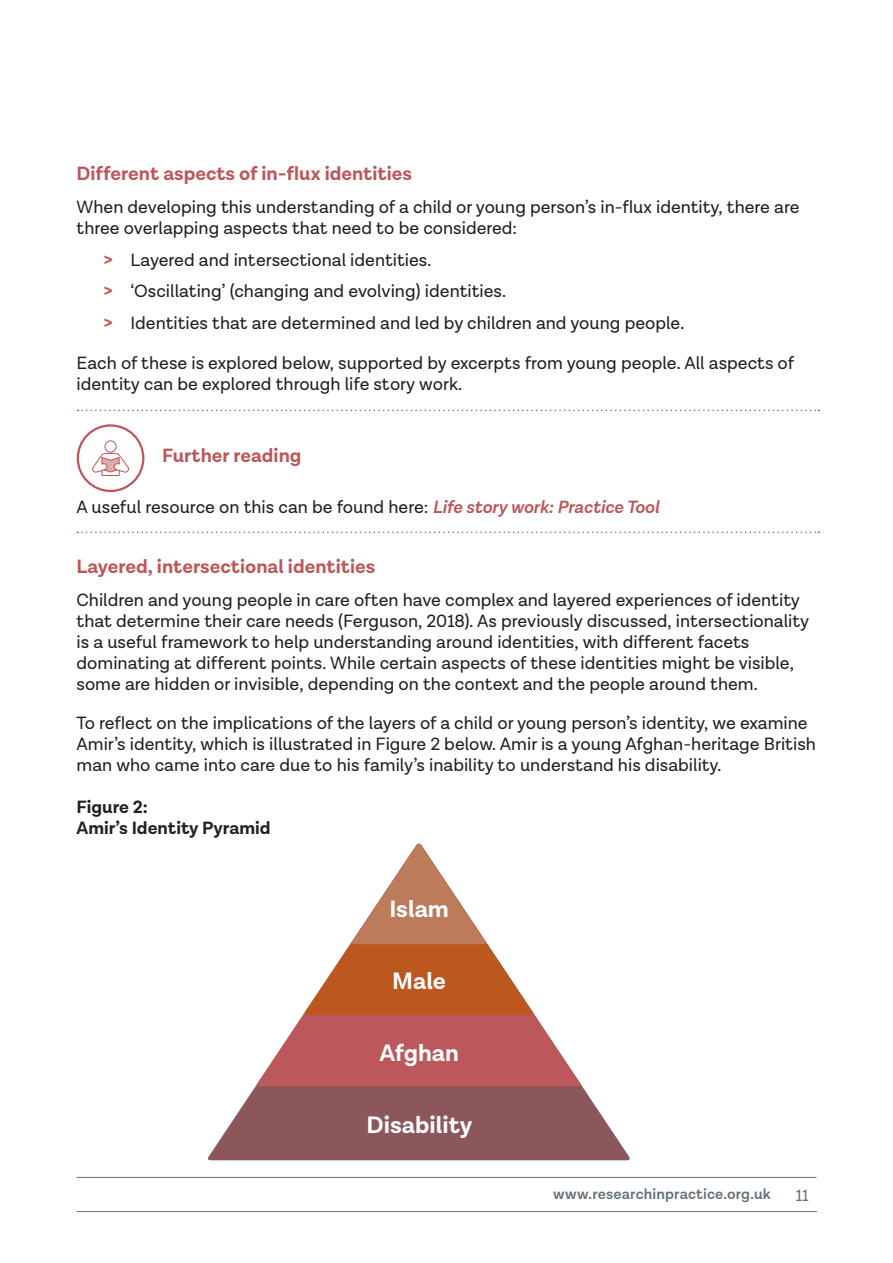
<style>
.page{position:relative;width:893px;height:1263px;background:#fff}
.page>*{position:absolute;margin:0;border:0;box-sizing:border-box;transform-origin:0 0}
.Sub_heading{font:700 24px "Lota Grotesque Alt 1";color:#fff}
.Heading_2{font:700 19.5px "Lota Grotesque Alt 1";color:#bc575b}
.Heading_3{font:700 19.5px "Lota Grotesque Alt 1";color:#bc575b}
.List_Paragraph{font:18px/21px "Lota Grotesque Alt 1";color:#231f20}
.t1{font:700 18px "Lota Grotesque Alt 1";color:#231f20}
.t2{font:16.5px "Lota Grotesque Alt 1";color:#667179}
.t3{font:600 15px "Lota Grotesque Alt 1";letter-spacing:.01em;color:#667179}
.s1{font-weight:700;color:#bc575b}
.s2{font-weight:600;font-style:italic;color:#bc575b}
</style>
<div class="page">
<hr style="left:77px;top:1211px;width:740px;height:1px;background:#667179">
<hr style="left:77px;top:1177px;width:739px;height:1px;background:#667179">
<div style="left:77px;top:424px;width:67px;height:68px;border:2px solid #bc575b;border-radius:50%"></div>
<div style="left:105px;top:440px;width:11px;height:13px;border:1px solid #bc575b;border-radius:50%"></div>
<svg style="left:92px;top:453px;width:37px;height:23px"></svg>
<svg style="left:77px;top:410px;width:742px;height:1px"></svg>
<svg style="left:77px;top:531px;width:742px;height:2px"></svg>
<svg style="left:208px;top:1084px;width:422px;height:76px;background:#996a6d"></svg>
<svg style="left:257px;top:1013px;width:324px;height:73px;background:#c56f72"></svg>
<svg style="left:304px;top:843px;width:230px;height:172px"></svg>
<p class="Heading_2" style="left:77px;top:162px;width:337px">Different aspects of in-flux identities</p>
<p class="List_Paragraph" style="left:77px;top:197px;width:724px">When developing this understanding of a child or young person’s in-flux identity, there are three overlapping aspects that need to be considered:</p>
<p class="List_Paragraph" style="left:104px;top:250px;width:329px"><span class="s1">&gt;</span> Layered and intersectional identities.</p>
<p class="List_Paragraph" style="left:104px;top:281px;width:404px"><span class="s1">&gt;</span> ‘Oscillating’ (changing and evolving) identities.</p>
<p class="List_Paragraph" style="left:104px;top:313px;width:582px"><span class="s1">&gt;</span> Identities that are determined and led by children and young people.</p>
<p class="List_Paragraph" style="left:77px;top:353px;width:719px">Each of these is explored below, supported by excerpts from young people. All aspects of identity can be explored through life story work.</p>
<p class="Heading_2" style="left:162px;top:444px;width:141px">Further reading</p>
<p class="List_Paragraph" style="left:77px;top:497px;width:584px">A useful resource on this can be found here: <span class="s2">Life story work: Practice Tool</span></p>
<p class="Heading_3" style="left:77px;top:555px;width:300px">Layered, intersectional identities</p>
<p class="List_Paragraph" style="left:77px;top:590px;width:734px">Children and young people in care often have complex and layered experiences of identity that determine their care needs (Ferguson, 2018). As previously discussed, intersectionality is a useful framework to help understanding around identities, with different facets dominating at different points. While certain aspects of these identities might be visible, some are hidden or invisible, depending on the context and the people around them.</p>
<p class="List_Paragraph" style="left:77px;top:713px;width:741px">To reflect on the implications of the layers of a child or young person’s identity, we examine<br>Amir’s identity, which is illustrated in Figure 2 below. Amir is a young Afghan-heritage British man who came into care due to his family’s inability to understand his disability.</p>
<p class="t1" style="left:77px;top:797px;width:73px">Figure 2:</p>
<p class="t1" style="left:77px;top:818px;width:196px">Amir’s Identity Pyramid</p>
<p class="Sub_heading" style="left:389px;top:895px;width:61px">Islam</p>
<p class="Sub_heading" style="left:392px;top:967px;width:55px">Male</p>
<p class="Sub_heading" style="left:379px;top:1039px;width:81px">Afghan</p>
<p class="Sub_heading" style="left:367px;top:1111px;width:107px">Disability</p>
<p class="t3" style="left:553px;top:1185px;width:219px">www.researchinpractice.org.uk</p>
<p class="t2" style="left:796px;top:1186px;width:14px">11</p>
</div>
